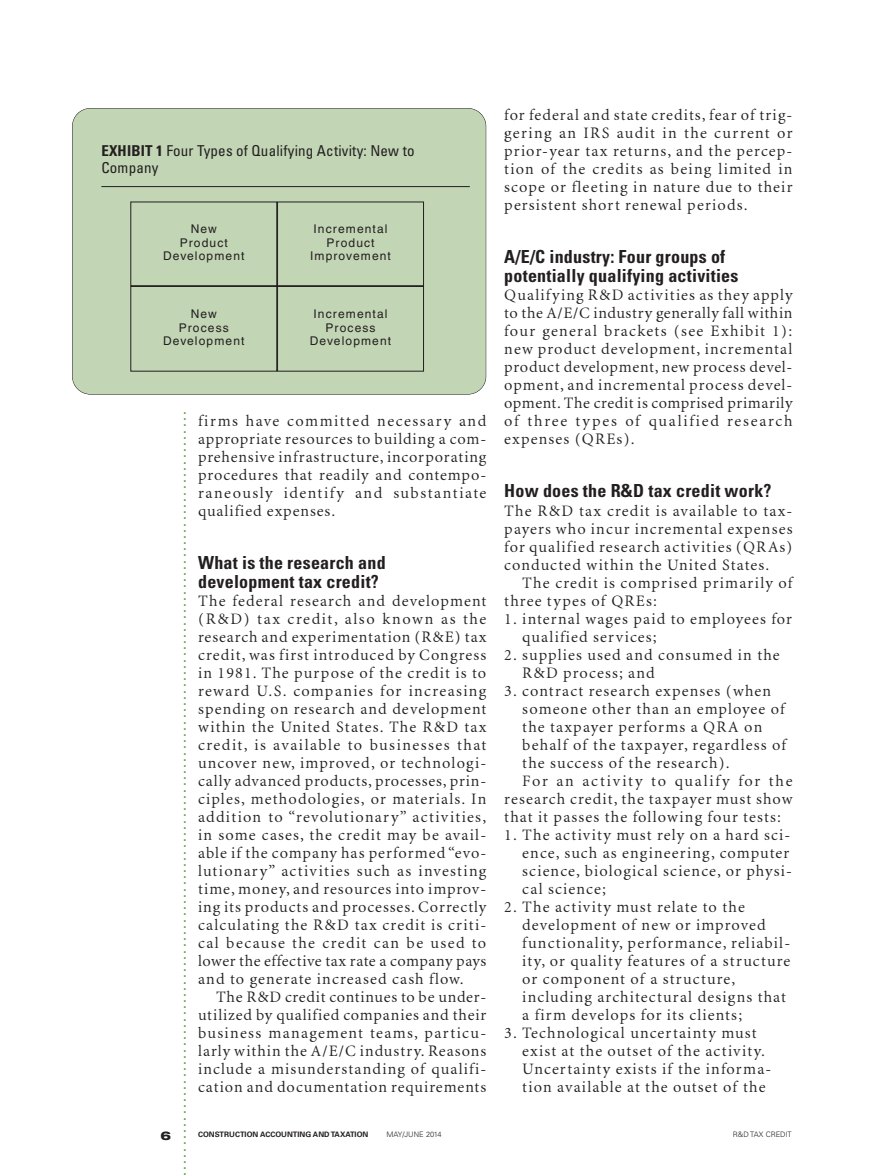
<style>
.page{position:relative;width:878px;height:1175px;background:#fff}
.page>*{position:absolute;margin:0;border:0;box-sizing:border-box;transform-origin:0 0}
.t1{font:700 condensed 18px/19.5px "Univers";letter-spacing:.015em;color:#231f20}
.t2{font:15.75px/18px "Minion MM 345 wt 600 wd 6 op";letter-spacing:.075em;color:#231f20;text-align:justify}
.t3{font:15.75px "Minion MM 345 wt 600 wd 6 op";letter-spacing:.115em;color:#231f20}
.t4{font:15px "Helvetica";color:#4f9236}
.t5{font:condensed 15px/16.5px "Univers";letter-spacing:.015em;color:#231f20}
.t6{font:12px/13.5px "Helvetica";letter-spacing:.095em;color:#231f20;text-align:center}
.t7{font:800 expanded 12px "Helvetica Neue";color:#231f20}
.t8{font:700 7.5px "Univers";color:#231f20}
.t9{font:300 7.5px "Univers";color:#231f20}
.s1{font-weight:700}
</style>
<div class="page">
<div style="left:72px;top:108px;width:414px;height:286px;background:#c2d5b4;border-radius:18px"></div>
<div style="left:72px;top:108px;width:414px;height:286px;border:1px solid #231f20;border-radius:18px"></div>
<hr style="left:101px;top:186px;width:369px;height:1px;background:#231f20">
<div style="left:130px;top:202px;width:147px;height:84px;border:1px solid #231f20"></div>
<div style="left:277px;top:202px;width:147px;height:84px;border:1px solid #231f20"></div>
<div style="left:130px;top:286px;width:147px;height:85px;border:1px solid #231f20"></div>
<div style="left:277px;top:286px;width:147px;height:85px;border:1px solid #231f20"></div>
<p class="t2" style="left:504px;top:107px;width:290px">for federal and state credits, fear of trig&shy;gering an IRS audit in the current or prior-year tax returns, and the percep&shy;tion of the credits as being limited in scope or fleeting in nature due to their persistent short renewal periods.</p>
<p class="t1" style="left:504px;top:248px;width:236px">A/E/C industry: Four groups of potentially qualifying activities</p>
<p class="t2" style="left:504px;top:287px;width:290px">Qualifying R&amp;D activities as they apply to the A/E/C industry generally fall within four general brackets (see Exhibit 1): new product development, incremental product development, new process devel&shy;opment, and incremental process devel&shy;opment. The credit is comprised primarily of three types of qualified research expenses (QREs).</p>
<p class="t1" style="left:504px;top:482px;width:269px">How does the R&amp;D tax credit work?</p>
<p class="t2" style="left:504px;top:503px;width:290px">The R&amp;D tax credit is available to tax&shy;payers who incur incremental expenses for qualified research activities (QRAs) conducted within the United States.</p>
<p class="t2" style="left:504px;top:575px;width:290px;text-indent:18px">The credit is comprised primarily of three types of QREs:</p>
<p class="t2" style="left:522px;top:611px;width:271px;text-indent:-18px">1. internal wages paid to employees for qualified services;</p>
<p class="t2" style="left:522px;top:647px;width:259px;text-indent:-18px">2. supplies used and consumed in the<br>R&amp;D process; and</p>
<p class="t2" style="left:504px;top:683px;width:268px">3. contract research expenses (when</p>
<p class="t2" style="left:522px;top:701px;width:264px">someone other than an employee of</p>
<p class="t2" style="left:522px;top:719px;width:241px">the taxpayer performs a QRA on</p>
<p class="t2" style="left:522px;top:737px;width:265px">behalf of the taxpayer, regardless of</p>
<p class="t2" style="left:522px;top:755px;width:209px">the success of the research).</p>
<p class="t3" style="left:522px;top:775px;width:272px">For an activity to qualify for the</p>
<p class="t2" style="left:504px;top:791px;width:290px">research credit, the taxpayer must show</p>
<p class="t2" style="left:504px;top:809px;width:278px">that it passes the following four tests:</p>
<p class="t2" style="left:522px;top:827px;width:271px;text-align:left;text-indent:-18px">1. The activity must rely on a hard sci&shy;ence, such as engineering, computer science, biological science, or physi&shy;cal science;</p>
<p class="t2" style="left:522px;top:899px;width:269px;text-align:left;text-indent:-18px">2. The activity must relate to the development of new or improved functionality, performance, reliabil&shy;ity, or quality features of a structure or component of a structure, including architectural designs that a firm develops for its clients;</p>
<p class="t2" style="left:522px;top:1025px;width:251px;text-align:left;text-indent:-18px">3. Technological uncertainty must exist at the outset of the activity.<br>Uncertainty exists if the informa&shy;tion available at the outset of the</p>
<p class="t5" style="left:101px;top:144px;width:314px"><span class="s1">EXHIBIT 1</span> Four Types of Qualifying Activity: New to<br>Company</p>
<p class="t6" style="left:163px;top:224px;width:83px">New<br>Product<br>Development</p>
<p class="t6" style="left:310px;top:224px;width:82px">Incremental<br>Product<br>Improvement</p>
<p class="t6" style="left:163px;top:308px;width:83px">New<br>Process<br>Development</p>
<p class="t6" style="left:310px;top:308px;width:83px">Incremental<br>Process<br>Development</p>
<p class="t4" style="left:195px;top:411px;width:767px;rotate:90deg">............................................................................................................................</p>
<p class="t2" style="left:198px;top:413px;width:290px">firms have committed necessary and appropriate resources to building a com&shy;prehensive infrastructure, incorporating procedures that readily and contempo&shy;raneously identify and substantiate qualified expenses.</p>
<p class="t1" style="left:198px;top:554px;width:189px">What is the research and development tax credit?</p>
<p class="t2" style="left:198px;top:593px;width:290px">The federal research and development (R&amp;D) tax credit, also known as the research and experimentation (R&amp;E) tax credit, was first introduced by Congress in 1981. The purpose of the credit is to reward U.S. companies for increasing spending on research and development within the United States. The R&amp;D tax credit, is available to businesses that uncover new, improved, or technologi&shy;cally advanced products, processes, prin&shy;ciples, methodologies, or materials. In addition to “revolutionary” activities, in some cases, the credit may be avail&shy;able if the company has performed “evo&shy;lutionary” activities such as investing time, money, and resources into improv&shy;ing its products and processes. Correctly calculating the R&amp;D tax credit is criti&shy;cal because the credit can be used to lower the effective tax rate a company pays and to generate increased cash flow.</p>
<p class="t2" style="left:198px;top:989px;width:290px;text-indent:18px">The R&amp;D credit continues to be under&shy;utilized by qualified companies and their business management teams, particu&shy;larly within the A/E/C industry. Reasons include a misunderstanding of qualifi&shy;cation and documentation requirements</p>
<p class="t7" style="left:160px;top:1131px;width:12px">6</p>
<p class="t8" style="left:198px;top:1131px;width:172px">CONSTRUCTION ACCOUNTING AND TAXATION</p>
<p class="t9" style="left:386px;top:1131px;width:57px">MAY/JUNE 2014</p>
<p class="t9" style="left:733px;top:1131px;width:60px">R&amp;D TAX CREDIT</p>
</div>
